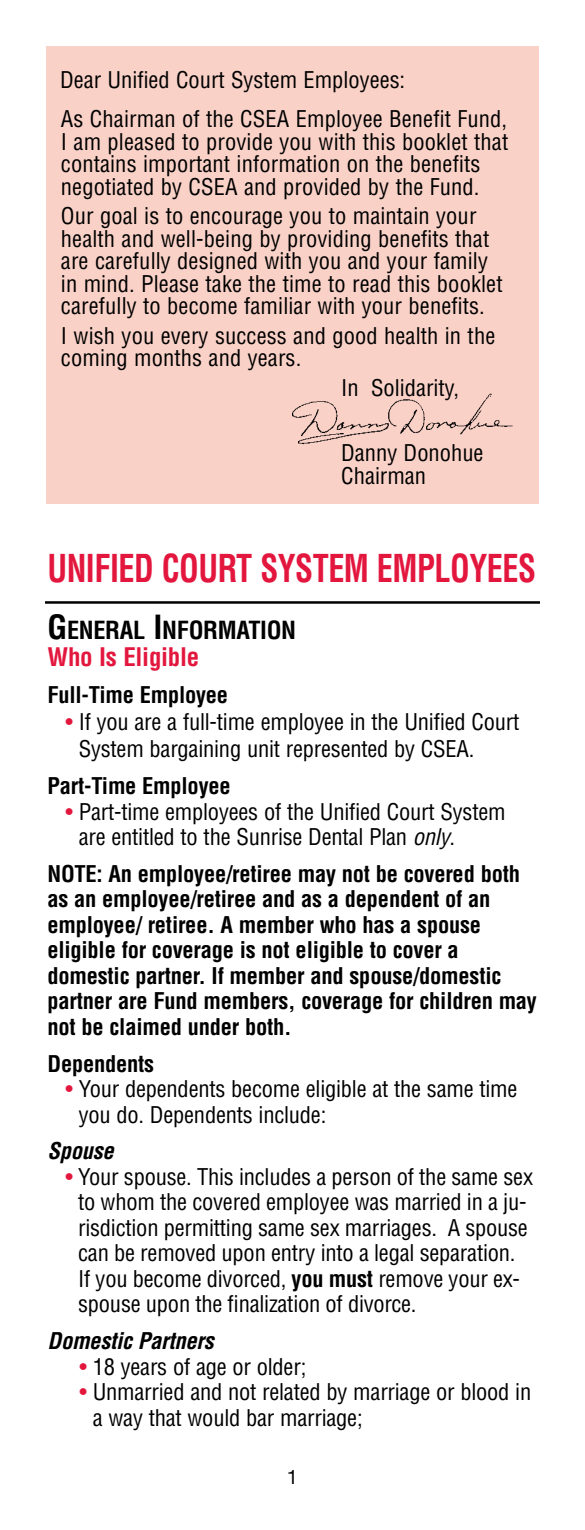
<style>
.page{position:relative;width:585px;height:1530px;background:#fff}
.page>*{position:absolute;margin:0;border:0;box-sizing:border-box;transform-origin:0 0}
.t1{font:700 condensed 37.5px "Helvetica";letter-spacing:-.015em;color:#e3173e;scale:.86 1}
.t2{font:700 condensed 25px "Helvetica";letter-spacing:-.01em;color:#e3173e}
.t3{font:700 condensed 24.5px "Helvetica";letter-spacing:-.015em;color:#000}
.t4{font:condensed 22.5px/22.5px "Helvetica";letter-spacing:-.01em;color:#000}
.t5{font:700 condensed 22.5px/25.5px "Helvetica";letter-spacing:-.01em;color:#000}
.t6{font:italic 700 condensed 22.5px "Helvetica";letter-spacing:-.01em;color:#000}
.t7{font:20px "Helvetica Neue";color:#000}
.s1{font-size:32.5px}
.s2{color:#e3173e}
.s3{font-style:italic}
.s4{font-weight:700}
</style>
<div class="page">
<div style="left:46px;top:46px;width:493px;height:458px;background:#f9d1c7"></div>
<hr style="left:45px;top:601px;width:495px;height:3px;background:#000">
<img style="left:292px;top:393px;width:221px;height:52px">
<p class="t4" style="left:60px;top:60px;width:449px;line-height:38.8px">Dear Unified Court System Employees:<br>As Chairman of the CSEA Employee Benefit Fund,</p>
<p class="t4" style="left:61px;top:130px;width:449px">I am pleased to provide you with this booklet that contains important information on the benefits negotiated by CSEA and provided by the Fund.</p>
<p class="t4" style="left:61px;top:204px;width:443px">Our goal is to encourage you to maintain your health and well-being by providing benefits that are carefully designed with you and your family in mind. Please take the time to read this booklet carefully to become familiar with your benefits.</p>
<p class="t4" style="left:61px;top:324px;width:436px">I wish you every success and good health in the coming months and years.</p>
<p class="t4" style="left:341px;top:376px;width:119px">In Solidarity,</p>
<p class="t4" style="left:341px;top:441px;width:144px">Danny Donohue<br>Chairman</p>
<h1 class="t1" style="left:48px;top:545px;width:570px">UNIFIED COURT SYSTEM EMPLOYEES</h1>
<p class="t3" style="left:48px;top:616px;width:250px"><span class="s1">G</span>ENERAL <span class="s1">I</span>NFORMATION</p>
<p class="t2" style="left:48px;top:642px;width:153px">Who Is Eligible</p>
<p class="t5" style="left:48px;top:682px;width:182px">Full-Time Employee</p>
<p class="t4" style="left:79px;top:708px;width:442px;line-height:27.5px;text-indent:-13px"><span class="s2">•</span> If you are a full-time employee in the Unified Court<br>System bargaining unit represented by CSEA.</p>
<p class="t5" style="left:48px;top:773px;width:185px">Part-Time Employee</p>
<p class="t4" style="left:79px;top:798px;width:428px;line-height:25.5px;text-indent:-13px"><span class="s2">•</span> Part-time employees of the Unified Court System are entitled to the Sunrise Dental Plan <span class="s3">only</span>.</p>
<p class="t5" style="left:48px;top:861px;width:491px">NOTE: An employee/retiree may not be covered both as an employee/retiree and as a dependent of an employee/ retiree. A member who has a spouse eligible for coverage is not eligible to cover a domestic partner. If member and spouse/domestic partner are Fund members, coverage for children may not be claimed under both.</p>
<p class="t5" style="left:48px;top:1051px;width:108px">Dependents</p>
<p class="t4" style="left:79px;top:1076px;width:440px;line-height:25.5px;text-indent:-13px"><span class="s2">•</span> Your dependents become eligible at the same time you do. Dependents include:</p>
<p class="t6" style="left:48px;top:1138px;width:68px">Spouse</p>
<p class="t4" style="left:78px;top:1164px;width:456px;line-height:25.5px;text-indent:-13px"><span class="s2">•</span> Your spouse. This includes a person of the same sex to whom the covered employee was married in a ju&shy;risdiction permitting same sex marriages. A spouse can be removed upon entry into a legal separation.<br>If you become divorced, <span class="s4">you must</span> remove your ex&shy;spouse upon the finalization of divorce.</p>
<p class="t6" style="left:48px;top:1327px;width:168px">Domestic Partners</p>
<p class="t4" style="left:79px;top:1355px;width:228px"><span class="s2">•</span> 18 years of age or older;</p>
<p class="t4" style="left:93px;top:1379px;width:440px;line-height:25.5px;text-indent:-13px"><span class="s2">•</span> Unmarried and not related by marriage or blood in a way that would bar marriage;</p>
<p class="t7" style="left:287px;top:1465px;width:13px">1</p>
</div>
